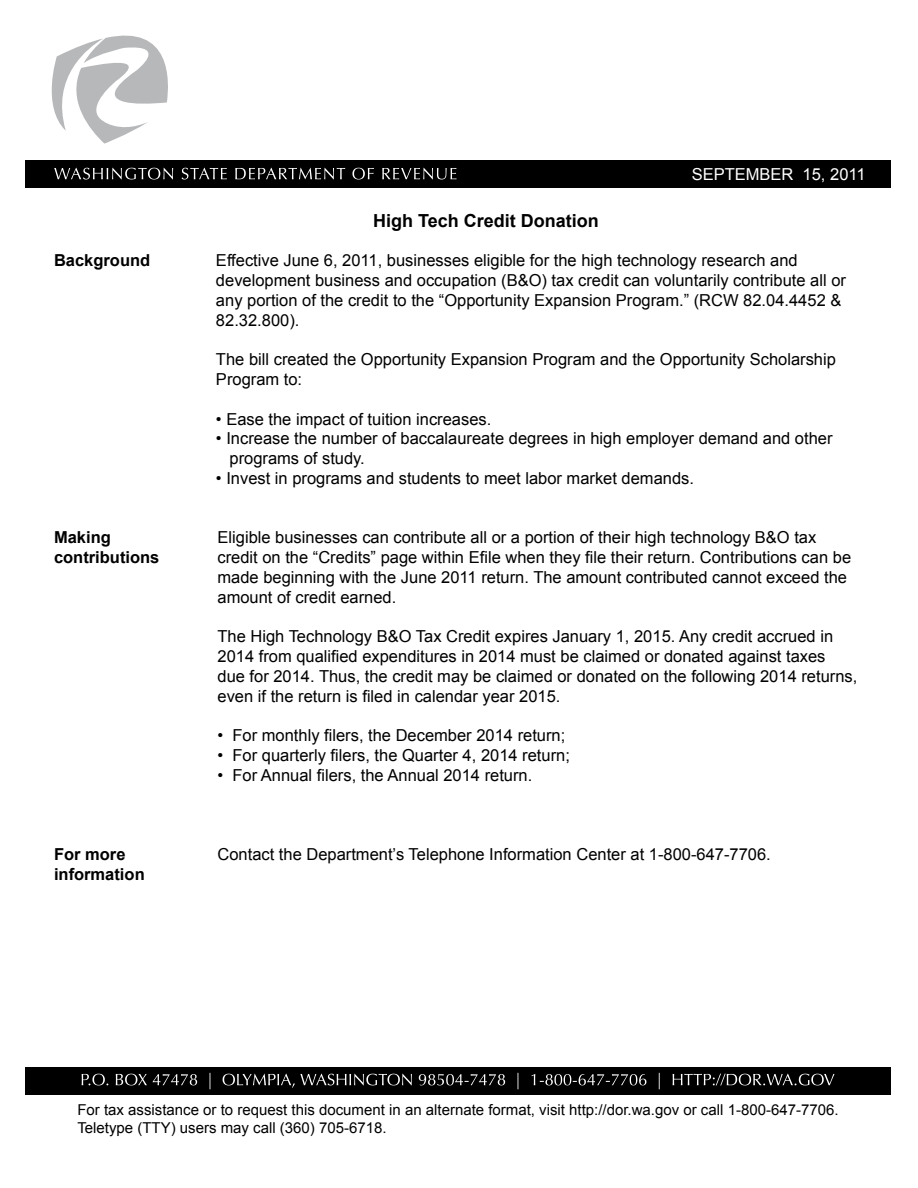
<style>
.page{position:relative;width:918px;height:1188px;background:#fff}
.page>*{position:absolute;margin:0;border:0;box-sizing:border-box;transform-origin:0 0}
.t1{font:700 18px "Arial";color:#000}
.t2{font:16.5px/19.8px "Arial";color:#000}
.t3{font:700 16.5px/19.8px "Arial";color:#000}
.t4{font:16.5px "Arial";color:#fff}
.t5{font:15px/18px "Arial";color:#000}
</style>
<div class="page">
<div style="left:25px;top:1067px;width:865px;height:28px;background:#000"></div>
<svg style="left:82px;top:1073px;width:423px;height:16px"></svg>
<svg style="left:518px;top:1073px;width:317px;height:16px"></svg>
<svg style="left:51px;top:35px;width:117px;height:109px"></svg>
<div style="left:25px;top:160px;width:865px;height:27px;background:#000"></div>
<svg style="left:54px;top:168px;width:403px;height:11px"></svg>
<p class="t1" style="left:373px;top:210px;width:227px">High Tech Credit Donation</p>
<p class="t4" style="left:692px;top:165px;width:175px">SEPTEMBER 15, 2011</p>
<p class="t3" style="left:54px;top:250px;width:98px">Background</p>
<p class="t2" style="left:216px;top:250px;width:632px">Effective June 6, 2011, businesses eligible for the high technology research and development business and occupation (B&amp;O) tax credit can voluntarily contribute all or any portion of the credit to the “Opportunity Expansion Program.” (RCW 82.04.4452 &amp; 82.32.800).</p>
<p class="t2" style="left:216px;top:349px;width:621px">The bill created the Opportunity Expansion Program and the Opportunity Scholarship<br>Program to:</p>
<p class="t2" style="left:216px;top:409px;width:277px">• Ease the impact of tuition increases.</p>
<p class="t2" style="left:229px;top:429px;width:605px;text-indent:-13px">• Increase the number of baccalaureate degrees in high employer demand and other programs of study.</p>
<p class="t2" style="left:216px;top:468px;width:480px">• Invest in programs and students to meet labor market demands.</p>
<p class="t3" style="left:54px;top:528px;width:107px">Making contributions</p>
<p class="t2" style="left:217px;top:528px;width:635px">Eligible businesses can contribute all or a portion of their high technology B&amp;O tax credit on the “Credits” page within Efile when they file their return. Contributions can be made beginning with the June 2011 return. The amount contributed cannot exceed the amount of credit earned.</p>
<p class="t2" style="left:217px;top:627px;width:641px">The High Technology B&amp;O Tax Credit expires January 1, 2015. Any credit accrued in 2014 from qualified expenditures in 2014 must be claimed or donated against taxes<br>due for 2014. Thus, the credit may be claimed or donated on the following 2014 returns, even if the return is filed in calendar year 2015.</p>
<p class="t2" style="left:217px;top:726px;width:349px">• For monthly filers, the December 2014 return;</p>
<p class="t2" style="left:217px;top:745px;width:354px">• For quarterly filers, the Quarter 4, 2014 return;</p>
<p class="t2" style="left:217px;top:765px;width:316px">• For Annual filers, the Annual 2014 return.</p>
<p class="t3" style="left:54px;top:844px;width:92px">For more information</p>
<p class="t2" style="left:217px;top:844px;width:555px">Contact the Department’s Telephone Information Center at 1-800-647-7706.</p>
<p class="t5" style="left:77px;top:1101px;width:763px">For tax assistance or to request this document in an alternate format, visit http://dor.wa.gov or call 1-800-647-7706.<br>Teletype (TTY) users may call (360) 705-6718.</p>
</div>
